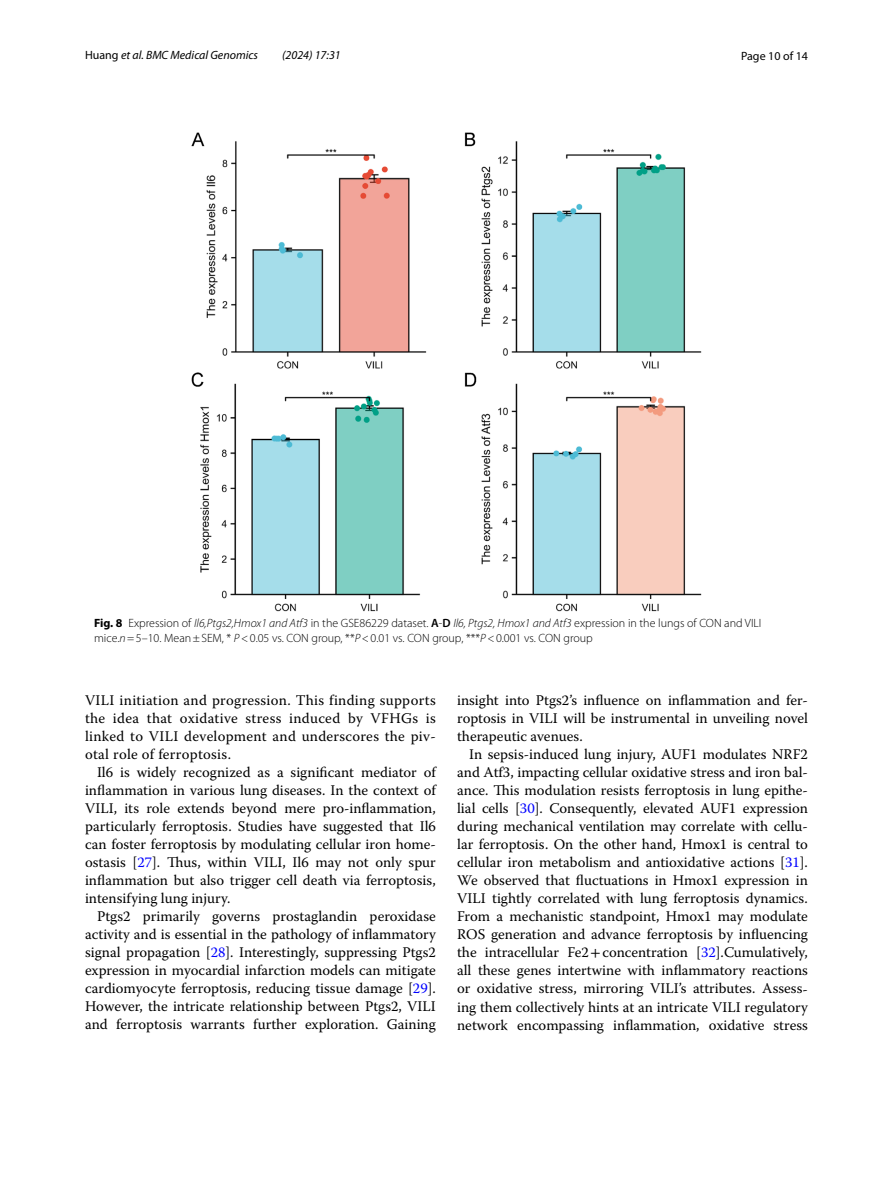
<style>
.page{position:relative;width:893px;height:1187px;background:#fff}
.page>*{position:absolute;margin:0;border:0;box-sizing:border-box;transform-origin:0 0}
.t1{font:14.7px/18px "Warnock Pro";color:#000;text-align:justify}
.t2{font:300 12px/15px "Myriad Pro";color:#000}
.t3{font:italic 12px "Myriad Pro";color:#000}
.t4{font:12px "Myriad Pro";color:#000}
.s1{font-style:normal}
.s2{font-weight:700}
.s3{font-style:italic}
.s4{font-weight:600}
.s5{color:#00f}
.s6{font-family:"STIX"}
</style>
<div class="page">
<img style="left:191px;top:133px;width:511px;height:478px">
<p class="t3" style="left:85px;top:48px;width:175px"><span class="s1">Huang</span> et al. BMC Medical Genomics</p>
<p class="t3" style="left:282px;top:48px;width:60px">(2024) 17:31</p>
<p class="t4" style="left:741px;top:48px;width:68px">Page 10 of 14</p>
<p class="t2" style="left:94px;top:615px;width:669px"><span class="s2">Fig. 8</span> Expression of <span class="s3">Il6,Ptgs2,Hmox1 and Atf3</span> in the GSE86229 dataset. <span class="s4">A</span>-<span class="s4">D</span> <span class="s3">Il6, Ptgs2, Hmox1 and Atf3</span> expression in the lungs of CON and VILI mice.<span class="s3">n</span>=5–10. Mean±SEM, * <span class="s3">P</span>&lt;0.05 vs. CON group, **<span class="s3">P</span>&lt;0.01 vs. CON group, ***<span class="s3">P</span>&lt;0.001 vs. CON group</p>
<p class="t1" style="left:85px;top:691px;width:352px">VILI initiation and progression. This finding supports the idea that oxidative stress induced by VFHGs is linked to VILI development and underscores the piv&shy;otal role of ferroptosis.</p>
<p class="t1" style="left:85px;top:763px;width:352px;text-indent:12px">Il6 is widely recognized as a significant mediator of inflammation in various lung diseases. In the context of VILI, its role extends beyond mere pro-inflammation, particularly ferroptosis. Studies have suggested that Il6 can foster ferroptosis by modulating cellular iron home&shy;ostasis [<span class="s5">27</span>]. Thus, within VILI, Il6 may not only spur inflammation but also trigger cell death via ferroptosis, intensifying lung injury.</p>
<p class="t1" style="left:85px;top:907px;width:352px;text-indent:12px">Ptgs2 primarily governs prostaglandin peroxidase activity and is essential in the pathology of inflammatory signal propagation [<span class="s5">28</span>]. Interestingly, suppressing Ptgs2 expression in myocardial infarction models can mitigate cardiomyocyte ferroptosis, reducing tissue damage [<span class="s5">29</span>].<br>However, the intricate relationship between Ptgs2, VILI and ferroptosis warrants further exploration. Gaining</p>
<p class="t1" style="left:457px;top:691px;width:352px">insight into Ptgs2’s influence on inflammation and fer&shy;roptosis in VILI will be instrumental in unveiling novel therapeutic avenues.</p>
<p class="t1" style="left:457px;top:745px;width:352px;text-indent:12px">In sepsis-induced lung injury, AUF1 modulates NRF2 and Atf3, impacting cellular oxidative stress and iron bal&shy;ance. This modulation resists ferroptosis in lung epithe&shy;lial cells [<span class="s5">30</span>]. Consequently, elevated AUF1 expression during mechanical ventilation may correlate with cellu&shy;lar ferroptosis. On the other hand, Hmox1 is central to cellular iron metabolism and antioxidative actions [<span class="s5">31</span>].<br>We observed that fluctuations in Hmox1 expression in VILI tightly correlated with lung ferroptosis dynamics.<br>From a mechanistic standpoint, Hmox1 may modulate ROS generation and advance ferroptosis by influencing the intracellular Fe2<span class="s6">+</span>concentration [<span class="s5">32</span>].Cumulatively, all these genes intertwine with inflammatory reactions or oxidative stress, mirroring VILI’s attributes. Assess&shy;ing them collectively hints at an intricate VILI regulatory network encompassing inflammation, oxidative stress</p>
</div>
